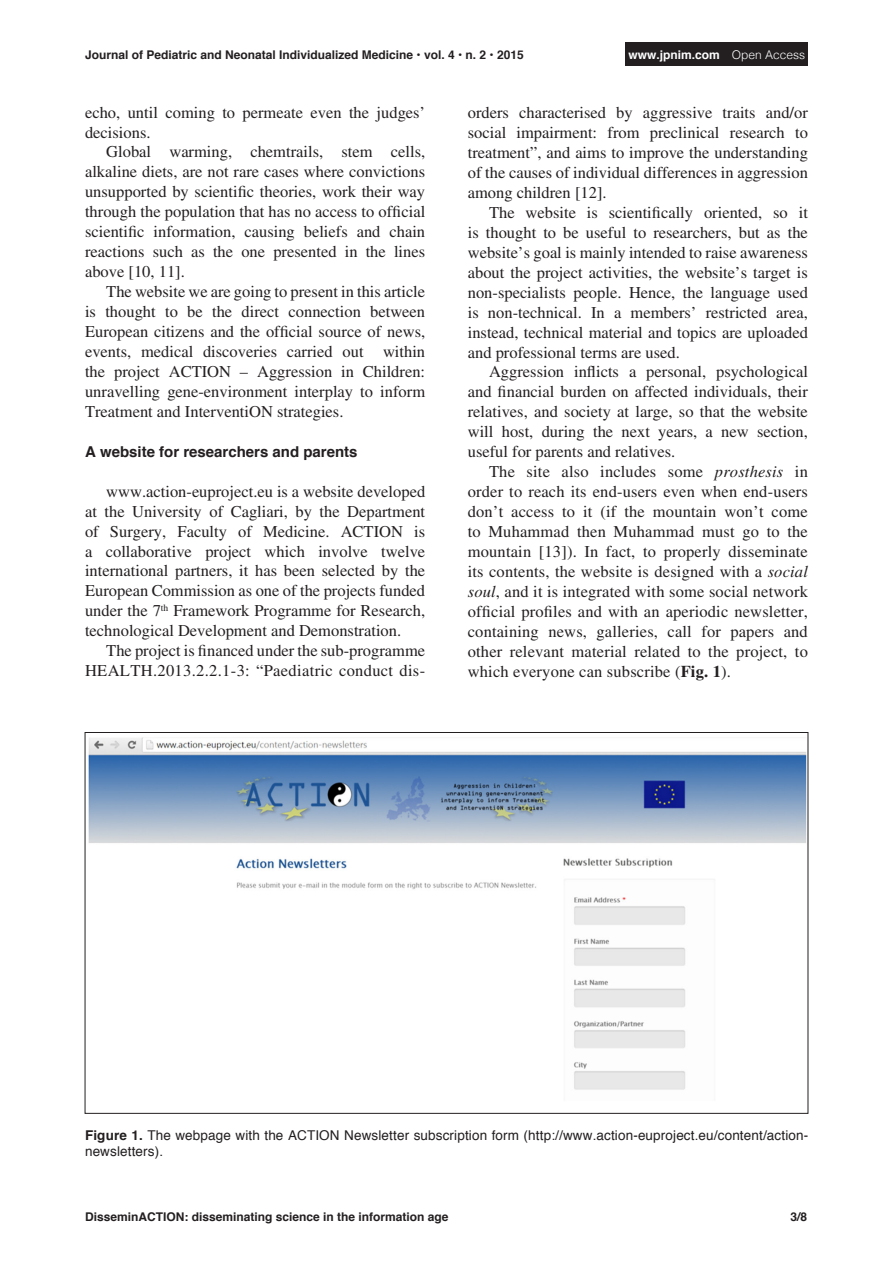
<style>
.page{position:relative;width:893px;height:1263px;background:#fff}
.page>*{position:absolute;margin:0;border:0;box-sizing:border-box;transform-origin:0 0}
.Body1{font:16.5px/20px "Times LT Std";color:#231f20;text-align:justify}
.Heading2{font:700 15px "Helvetica";color:#231f20}
.t1{font:13.5px/16.2px "Helvetica";letter-spacing:.01em;color:#231f20}
.Footer_Right{font:700 12px "Helvetica";color:#231f20}
.Footer_Left{font:700 12px "Helvetica";color:#231f20}
.Heading2-2{font:700 12px "Helvetica";color:#fff}
.Page_Right{font:700 12px "Helvetica";color:#231f20}
.s1{font-weight:300}
.s2{font-style:italic}
.s3{font-weight:700}
</style>
<div class="page">
<div style="left:626px;top:43px;width:182px;height:23px;background:#231f20"></div>
<img style="left:88px;top:737px;width:718px;height:353px">
<p class="Footer_Right" style="left:85px;top:45px;width:440px">Journal of Pediatric and Neonatal Individualized Medicine • vol. 4 • n. 2 • 2015</p>
<p class="Heading2-2" style="left:629px;top:45px;width:178px">www.jpnim.com <span class="s1">Open Access</span></p>
<p class="Body1" style="left:85px;top:102px;width:342px">echo, until coming to permeate even the judges’ decisions.</p>
<p class="Body1" style="left:85px;top:142px;width:342px;text-indent:21px">Global warming, chemtrails, stem cells, alkaline diets, are not rare cases where convictions unsupported by scientific theories, work their way through the population that has no access to official scientific information, causing beliefs and chain reactions such as the one presented in the lines above [10, 11].</p>
<p class="Body1" style="left:85px;top:282px;width:342px;text-indent:21px">The website we are going to present in this article is thought to be the direct connection between European citizens and the official source of news, events, medical discoveries carried out within the project ACTION – Aggression in Children: unravelling gene-environment interplay to inform Treatment and InterventiON strategies.</p>
<p class="Heading2" style="left:85px;top:439px;width:274px">A website for researchers and parents</p>
<p class="Body1" style="left:85px;top:481px;width:342px;text-indent:21px">www.action-euproject.eu is a website developed at the University of Cagliari, by the Department of Surgery, Faculty of Medicine. ACTION is a collaborative project which involve twelve international partners, it has been selected by the European Commission as one of the projects funded under the 7<sup>th</sup> Framework Programme for Research, technological Development and Demonstration.</p>
<p class="Body1" style="left:85px;top:641px;width:342px;text-align:right">The project is financed under the sub-programme<br>HEALTH.2013.2.2.1-3: “Paediatric conduct dis-</p>
<p class="Body1" style="left:468px;top:103px;width:342px">orders characterised by aggressive traits and/or social impairment: from preclinical research to treatment”, and aims to improve the understanding of the causes of individual differences in aggression among children [12].</p>
<p class="Body1" style="left:468px;top:202px;width:342px;text-indent:21px">The website is scientifically oriented, so it is thought to be useful to researchers, but as the website’s goal is mainly intended to raise awareness about the project activities, the website’s target is non-specialists people. Hence, the language used is non-technical. In a members’ restricted area, instead, technical material and topics are uploaded and professional terms are used.</p>
<p class="Body1" style="left:468px;top:362px;width:342px;text-indent:21px">Aggression inflicts a personal, psychological and financial burden on affected individuals, their relatives, and society at large, so that the website will host, during the next years, a new section, useful for parents and relatives.</p>
<p class="Body1" style="left:468px;top:462px;width:342px;text-indent:21px">The site also includes some <span class="s2">prosthesis</span> in order to reach its end-users even when end-users don’t access to it (if the mountain won’t come to Muhammad then Muhammad must go to the mountain [13]). In fact, to properly disseminate its contents, the website is designed with a <span class="s2">social soul</span>, and it is integrated with some social network official profiles and with an aperiodic newsletter, containing news, galleries, call for papers and other relevant material related to the project, to which everyone can subscribe (<span class="s3">Fig. 1</span>).</p>
<p class="t1" style="left:85px;top:1127px;width:725px"><span class="s3">Figure 1.</span> The webpage with the ACTION Newsletter subscription form (http://www.action-euproject.eu/content/action&shy;newsletters).</p>
<p class="Footer_Left" style="left:85px;top:1207px;width:365px">DisseminACTION: disseminating science in the information age</p>
<p class="Page_Right" style="left:790px;top:1207px;width:18px">3/8</p>
</div>
